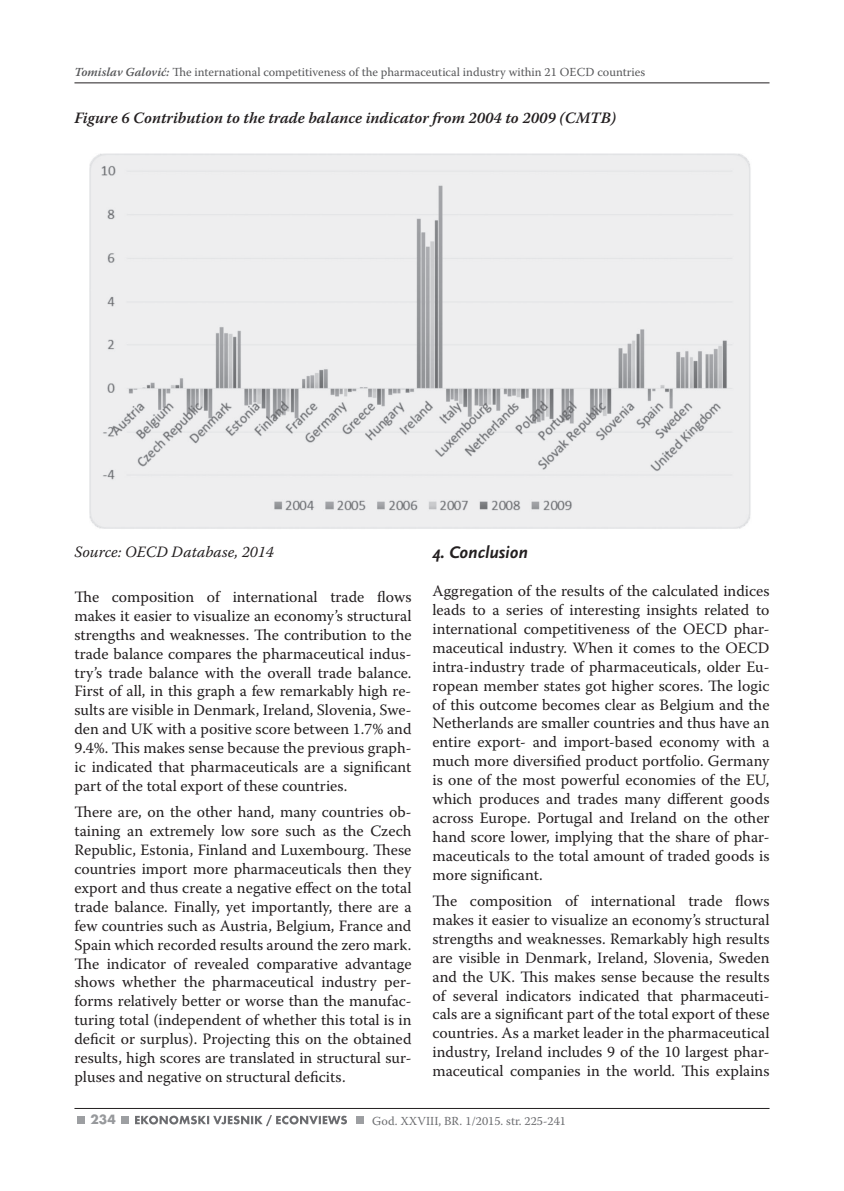
<style>
.page{position:relative;width:844px;height:1191px;background:#fff}
.page>*{position:absolute;margin:0;border:0;box-sizing:border-box;transform-origin:0 0}
.t1{font:italic 700 17.5px "Scala Sans Pro";color:#231f20}
.t2{font:15.75px/18.9px "Warnock Pro";color:#231f20;text-align:justify}
.t3{font:italic 600 15.75px "Warnock Pro";color:#231f20}
.t4{font:italic 15.75px "Warnock Pro";color:#231f20}
.t5{font:700 14px "Futura TOT";color:#97999c}
.t6{font:12.25px "Warnock Pro";color:#57585a}
.t7{font:12.25px "Warnock Pro";color:#6c6d70}
.s1{font-weight:600;font-style:italic}
</style>
<div class="page">
<hr style="left:74px;top:83px;width:695px;height:1px;background:#231f20">
<hr style="left:74px;top:1108px;width:695px;height:1px;background:#231f20">
<div style="left:121px;top:1115px;width:7px;height:8px;background:#9d9fa2"></div>
<div style="left:356px;top:1115px;width:8px;height:8px;background:#9d9fa2"></div>
<div style="left:77px;top:1115px;width:8px;height:8px;background:#9d9fa2"></div>
<svg style="left:135px;top:1115px;width:212px;height:11px"></svg>
<img style="left:89px;top:154px;width:662px;height:375px">
<p class="t6" style="left:74px;top:64px;width:495px"><span class="s1">Tomislav Galović:</span> The international competitiveness of the pharmaceutical industry within 21 oecd</p>
<p class="t6" style="left:597px;top:64px;width:49px">countries</p>
<p class="t3" style="left:74px;top:109px;width:542px">Figure 6 Contribution to the trade balance indicator from 2004 to 2009 (CMTB)</p>
<p class="t4" style="left:74px;top:542px;width:201px">Source: OECD Database, 2014</p>
<p class="t2" style="left:74px;top:587px;width:338px">The composition of international trade flows makes it easier to visualize an economy’s structural strengths and weaknesses. The contribution to the trade balance compares the pharmaceutical indus&shy;try’s trade balance with the overall trade balance.<br>First of all, in this graph a few remarkably high re&shy;sults are visible in Denmark, Ireland, Slovenia, Swe&shy;den and UK with a positive score between 1.7% and 9.4%. This makes sense because the previous graph&shy;ic indicated that pharmaceuticals are a significant part of the total export of these countries.</p>
<p class="t2" style="left:74px;top:802px;width:338px">There are, on the other hand, many countries ob&shy;taining an extremely low sore such as the Czech Republic, Estonia, Finland and Luxembourg. These countries import more pharmaceuticals then they export and thus create a negative effect on the total trade balance. Finally, yet importantly, there are a few countries such as Austria, Belgium, France and Spain which recorded results around the zero mark.<br>The indicator of revealed comparative advantage shows whether the pharmaceutical industry per&shy;forms relatively better or worse than the manufac&shy;turing total (independent of whether this total is in deficit or surplus). Projecting this on the obtained results, high scores are translated in structural sur&shy;pluses and negative on structural deficits.</p>
<p class="t1" style="left:432px;top:542px;width:97px">4. Conclusion</p>
<p class="t2" style="left:432px;top:581px;width:338px">Aggregation of the results of the calculated indices leads to a series of interesting insights related to international competitiveness of the OECD phar&shy;maceutical industry. When it comes to the OECD intra-industry trade of pharmaceuticals, older Eu&shy;ropean member states got higher scores. The logic of this outcome becomes clear as Belgium and the Netherlands are smaller countries and thus have an entire export- and import-based economy with a much more diversified product portfolio. Germany is one of the most powerful economies of the EU, which produces and trades many different goods across Europe. Portugal and Ireland on the other hand score lower, implying that the share of phar&shy;maceuticals to the total amount of traded goods is more significant.</p>
<p class="t2" style="left:432px;top:891px;width:338px">The composition of international trade flows makes it easier to visualize an economy’s structural strengths and weaknesses. Remarkably high results are visible in Denmark, Ireland, Slovenia, Sweden and the UK. This makes sense because the results of several indicators indicated that pharmaceuti&shy;cals are a significant part of the total export of these countries. As a market leader in the pharmaceutical industry, Ireland includes 9 of the 10 largest phar&shy;maceutical companies in the world. This explains</p>
<p class="t5" style="left:90px;top:1111px;width:27px">234</p>
<p class="t7" style="left:372px;top:1113px;width:195px">God. XXVIII, BR. 1/2015. str. 225-241</p>
</div>
